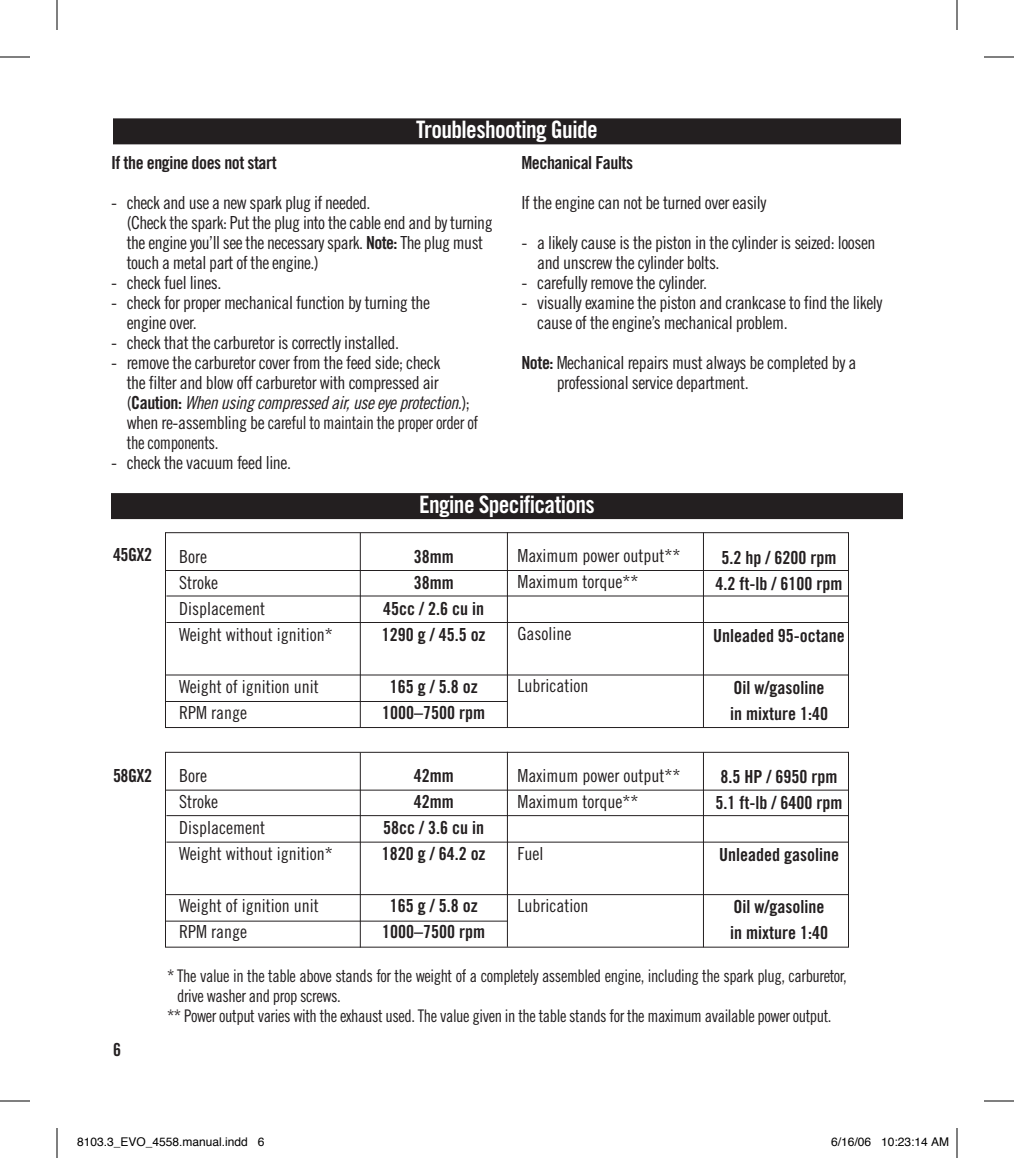
<style>
.page{position:relative;width:1014px;height:1158px;background:#fff}
.page>*{position:absolute;margin:0;border:0;box-sizing:border-box;transform-origin:0 0}
.t1{font:24px "Trade Gothic LT Std Bd Cn 20";letter-spacing:-.025em;color:#fff}
.t2{font:18px/20px "Trade Gothic LT Std Cn 18";letter-spacing:-.025em;color:#231f20}
.t3{font:18px/26px "Trade Gothic LT Std Bd Cn 20";color:#231f20;text-align:center}
.t4{font:18px/26px "Trade Gothic LT Std Cn 18";color:#231f20}
.t5{font:18px "Trade Gothic LT Std Cn 18 Obl";letter-spacing:-.025em;color:#231f20}
.t6{font:18px "Trade Gothic LT Std Bd Cn 20";letter-spacing:-.025em;color:#231f20}
.t7{font:17.4px "Trade Gothic LT Std Cn 18";letter-spacing:-.025em;color:#231f20;scale:.95 1}
.t8{font:12px "Helvetica";color:#000}
.s1{font-family:"Trade Gothic LT Std Bd Cn 20"}
.s2{font-family:"Trade Gothic LT Std Cn 18"}
</style>
<div class="page">
<div style="left:113px;top:118px;width:788px;height:26px;background:#231f20"></div>
<div style="left:165px;top:532px;width:684px;height:196px;border:1px solid #231f20"></div>
<div style="left:111px;top:493px;width:792px;height:26px;background:#231f20"></div>
<hr style="left:507px;top:532px;width:1px;height:195px;background:#231f20">
<hr style="left:703px;top:533px;width:1px;height:195px;background:#231f20">
<hr style="left:360px;top:533px;width:1px;height:195px;background:#231f20">
<hr style="left:166px;top:570px;width:683px;height:1px;background:#231f20">
<hr style="left:166px;top:622px;width:683px;height:1px;background:#231f20">
<hr style="left:166px;top:674px;width:683px;height:2px;background:#231f20">
<hr style="left:166px;top:701px;width:342px;height:1px;background:#231f20">
<hr style="left:166px;top:596px;width:683px;height:1px;background:#231f20">
<div style="left:165px;top:752px;width:684px;height:196px;border:1px solid #231f20"></div>
<hr style="left:507px;top:752px;width:1px;height:195px;background:#231f20">
<hr style="left:703px;top:752px;width:1px;height:195px;background:#231f20">
<hr style="left:360px;top:753px;width:1px;height:195px;background:#231f20">
<hr style="left:166px;top:790px;width:683px;height:1px;background:#231f20">
<hr style="left:166px;top:842px;width:683px;height:1px;background:#231f20">
<hr style="left:166px;top:894px;width:683px;height:1px;background:#231f20">
<hr style="left:166px;top:921px;width:342px;height:1px;background:#231f20">
<hr style="left:166px;top:815px;width:683px;height:1px;background:#231f20">
<hr style="left:0;top:57px;width:30px;height:1px;background:#000">
<hr style="left:984px;top:57px;width:30px;height:1px;background:#000">
<hr style="left:0;top:1101px;width:30px;height:1px;background:#000">
<hr style="left:984px;top:1101px;width:30px;height:1px;background:#000">
<hr style="left:57px;top:0;width:1px;height:30px;background:#000">
<hr style="left:57px;top:1128px;width:1px;height:30px;background:#000">
<hr style="left:957px;top:0;width:1px;height:30px;background:#000">
<hr style="left:957px;top:1128px;width:1px;height:30px;background:#000">
<h1 class="t1" style="left:416px;top:115px;width:183px">Troubleshooting Guide</h1>
<p class="t6" style="left:111px;top:152px;width:167px">If the engine does not start</p>
<p class="t2" style="left:127px;top:192px;width:367px;text-indent:-16px">- check and use a new spark plug if needed.<br>(Check the spark: Put the plug into the cable end and by turning the engine you’ll see the necessary spark. <span class="s1">Note:</span> The plug must touch a metal part of the engine.)</p>
<p class="t2" style="left:111px;top:272px;width:112px">- check fuel lines.</p>
<p class="t2" style="left:127px;top:292px;width:305px;text-indent:-16px">- check for proper mechanical function by turning the engine over.</p>
<p class="t2" style="left:111px;top:332px;width:290px">- check that the carburetor is correctly installed.</p>
<p class="t2" style="left:111px;top:352px;width:331px;text-align:right">- remove the carburetor cover from the feed side; check the filter and blow off carburetor with compressed air</p>
<p class="t5" style="left:127px;top:392px;width:345px"><span class="s2">(</span><span class="s1">Caution:</span> When using compressed air, use eye protection.<span class="s2">);</span></p>
<p class="t2" style="left:127px;top:412px;width:353px">when re-assembling be careful to maintain the proper order of the components.</p>
<p class="t2" style="left:111px;top:452px;width:181px">- check the vacuum feed line.</p>
<p class="t6" style="left:521px;top:152px;width:113px">Mechanical Faults</p>
<p class="t2" style="left:521px;top:192px;width:246px">If the engine can not be turned over easily</p>
<p class="t2" style="left:537px;top:232px;width:340px;text-indent:-16px">- a likely cause is the piston in the cylinder is seized: loosen and unscrew the cylinder bolts.</p>
<p class="t2" style="left:521px;top:272px;width:187px">- carefully remove the cylinder.</p>
<p class="t2" style="left:537px;top:292px;width:347px;text-indent:-16px">- visually examine the piston and crankcase to find the likely cause of the engine’s mechanical problem.</p>
<p class="t2" style="left:557px;top:352px;width:301px;text-indent:-35px"><span class="s1">Note:</span> Mechanical repairs must always be completed by a professional service department.</p>
<p class="t3" style="left:113px;top:541px;width:39px">45GX2</p>
<p class="t4" style="left:179px;top:543px;width:155px">Bore<br>Stroke<br>Displacement<br>Weight without ignition*</p>
<p class="t4" style="left:179px;top:673px;width:141px">Weight of ignition unit<br>RPM range</p>
<h1 class="t1" style="left:419px;top:490px;width:177px">Engine Specifications</h1>
<p class="t3" style="left:382px;top:543px;width:105px">38mm<br>38mm<br>45cc / 2.6 cu in<br>1290 g / 45.5 oz</p>
<p class="t3" style="left:382px;top:673px;width:104px">165 g / 5.8 oz<br>1000–7500 rpm</p>
<p class="t4" style="left:518px;top:543px;width:164px">Maximum power output**<br>Maximum torque**</p>
<p class="t4" style="left:518px;top:621px;width:55px">Gasoline</p>
<p class="t4" style="left:518px;top:673px;width:72px">Lubrication</p>
<p class="t3" style="left:716px;top:544px;width:128px">5.2 hp / 6200 rpm<br>4.2 ft-lb / 6100 rpm</p>
<p class="t3" style="left:713px;top:622px;width:133px">Unleaded 95-octane</p>
<p class="t3" style="left:730px;top:674px;width:99px;text-align:left">Oil w/gasoline in mixture 1:40</p>
<p class="t3" style="left:113px;top:763px;width:39px">58GX2</p>
<p class="t4" style="left:179px;top:763px;width:155px">Bore<br>Stroke<br>Displacement<br>Weight without ignition*</p>
<p class="t4" style="left:179px;top:893px;width:141px">Weight of ignition unit<br>RPM range</p>
<p class="t3" style="left:382px;top:763px;width:105px">42mm<br>42mm<br>58cc / 3.6 cu in<br>1820 g / 64.2 oz</p>
<p class="t3" style="left:382px;top:893px;width:104px">165 g / 5.8 oz<br>1000–7500 rpm</p>
<p class="t4" style="left:518px;top:762px;width:164px">Maximum power output**<br>Maximum torque**</p>
<p class="t2" style="left:518px;top:843px;width:27px">Fuel</p>
<p class="t4" style="left:518px;top:892px;width:72px">Lubrication</p>
<p class="t3" style="left:716px;top:764px;width:128px;text-align:left">8.5 HP / 6950 rpm<br>5.1 ft-lb / 6400 rpm</p>
<p class="t3" style="left:719px;top:842px;width:121px">Unleaded gasoline</p>
<p class="t3" style="left:730px;top:894px;width:99px;text-align:left">Oil w/gasoline in mixture 1:40</p>
<p class="t7" style="left:167px;top:965px;width:717px">* The value in the table above stands for the weight of a completely assembled engine, including the spark plug, carburetor,</p>
<p class="t7" style="left:177px;top:985px;width:174px">drive washer and prop screws.</p>
<p class="t7" style="left:167px;top:1005px;width:701px">** Power output varies with the exhaust used. The value given in the table stands for the maximum available power output.</p>
<p class="t8" style="left:77px;top:1132px;width:189px">8103.3_EVO_4558.manual.indd 6</p>
<p class="t8" style="left:831px;top:1132px;width:120px">6/16/06 10:23:14 AM</p>
</div>
